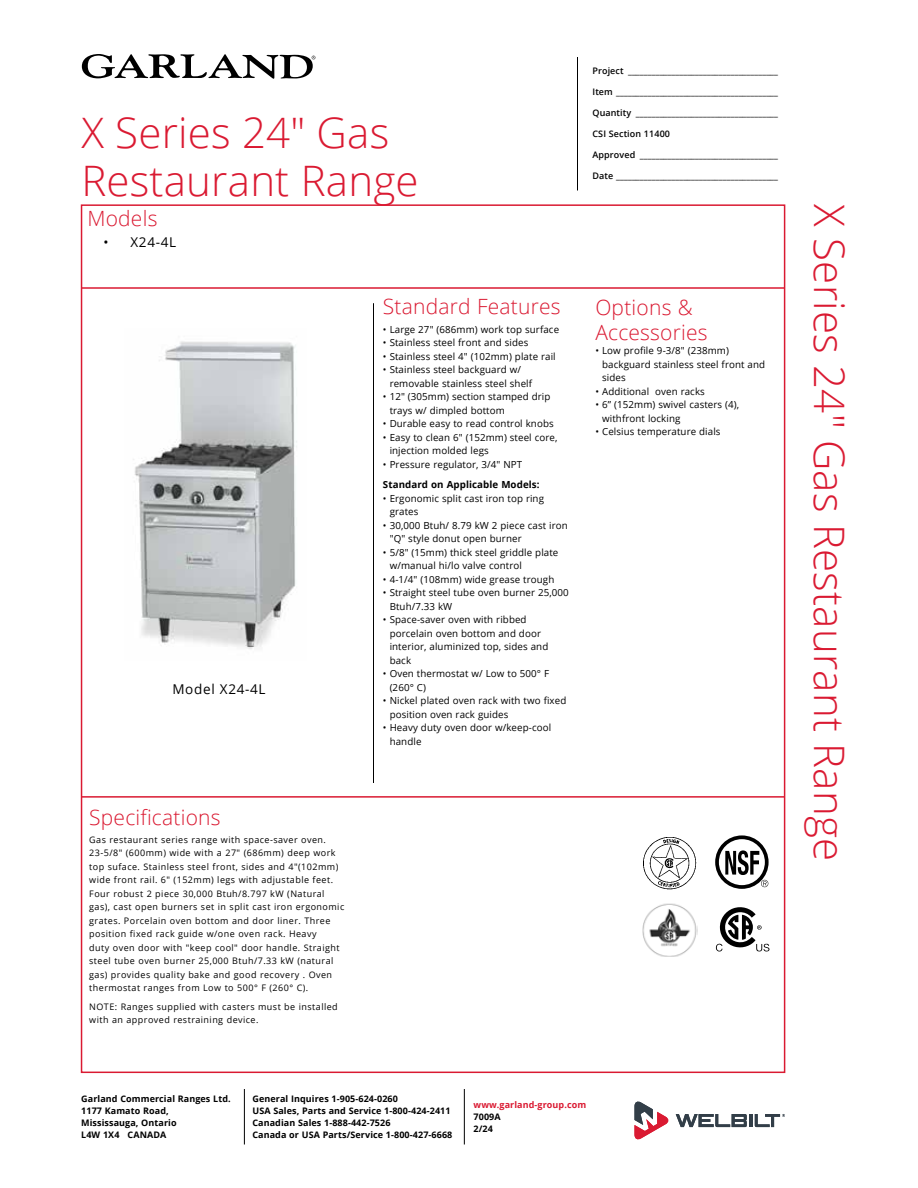
<style>
.page{position:relative;width:918px;height:1188px;background:#fff}
.page>*{position:absolute;margin:0;border:0;box-sizing:border-box;transform-origin:0 0}
.t1{font:300 42px/48px "Open Sans";letter-spacing:.005em;color:#da1a32}
.t2{font:300 21px/25.5px "Open Sans";letter-spacing:.01em;color:#da1a32}
.t3{font:13.5px "Open Sans";letter-spacing:.05em;color:#000}
.t4{font:9.75px/13.5px "Open Sans";letter-spacing:.01em;color:#000}
.t5{font:700 9.75px "Open Sans";letter-spacing:.01em;color:#000}
.t6{font:9px/13.5px "Open Sans";letter-spacing:.05em;color:#000}
.t7{font:600 9px "Open Sans";letter-spacing:.01em;color:#000}
.t8{font:700 9px/12px "Open Sans";letter-spacing:.01em;color:#000}
.t9{font:700 9px "Open Sans";letter-spacing:.01em;color:#da1a32}
</style>
<div class="page">
<hr style="left:577px;top:57px;width:1px;height:133px;background:#000">
<svg style="left:82px;top:54px;width:233px;height:25px"></svg>
<hr style="left:464px;top:1089px;width:1px;height:55px;background:#000">
<hr style="left:244px;top:1089px;width:1px;height:55px;background:#000">
<svg style="left:676px;top:1114px;width:109px;height:13px"></svg>
<svg style="left:634px;top:1102px;width:35px;height:37px"></svg>
<hr style="left:373px;top:303px;width:1px;height:480px;background:#000">
<hr style="left:81px;top:287px;width:703px;height:2px;background:#da1a32">
<hr style="left:82px;top:796px;width:702px;height:2px;background:#da1a32">
<div style="left:715px;top:835px;width:54px;height:54px;border:4px solid #000;border-radius:50%"></div>
<svg style="left:725px;top:850px;width:43px;height:37px"></svg>
<img style="left:643px;top:837px;width:54px;height:53px">
<img style="left:642px;top:903px;width:56px;height:54px">
<svg style="left:716px;top:907px;width:54px;height:45px"></svg>
<img style="left:133px;top:341px;width:164px;height:308px">
<p class="t7" style="left:592px;top:64px;width:187px">Project ______________________________________</p>
<p class="t7" style="left:592px;top:85px;width:187px">Item _________________________________________</p>
<p class="t7" style="left:592px;top:106px;width:187px">Quantity ____________________________________</p>
<p class="t7" style="left:592px;top:127px;width:79px">CSI Section 11400</p>
<p class="t7" style="left:592px;top:148px;width:187px">Approved ___________________________________</p>
<p class="t7" style="left:592px;top:169px;width:187px">Date _________________________________________</p>
<h1 class="t1" style="left:81px;top:107px;width:339px">X Series 24" Gas<br>Restaurant Range</h1>
<h2 class="t2" style="left:87px;top:205px;width:72px">Models</h2>
<h1 class="t1" style="left:854px;top:204px;width:658px;rotate:90deg">X Series 24" Gas Restaurant Range</h1>
<h3 class="t3" style="left:104px;top:233px;width:74px">• X24-4L</h3>
<h2 class="t2" style="left:383px;top:293px;width:179px">Standard Features</h2>
<p class="t4" style="left:383px;top:322px;width:178px">• Large 27" (686mm) work top surface</p>
<p class="t4" style="left:383px;top:336px;width:147px">• Stainless steel front and sides</p>
<p class="t4" style="left:383px;top:349px;width:174px">• Stainless steel 4" (102mm) plate rail</p>
<p class="t4" style="left:390px;top:363px;width:144px;text-indent:-7px">• Stainless steel backguard w/ removable stainless steel shelf</p>
<p class="t4" style="left:390px;top:390px;width:162px;text-indent:-7px">• 12" (305mm) section stamped drip trays w/ dimpled bottom</p>
<p class="t4" style="left:383px;top:417px;width:172px">• Durable easy to read control knobs</p>
<p class="t4" style="left:390px;top:430px;width:169px;text-indent:-7px">• Easy to clean 6" (152mm) steel core, injection molded legs</p>
<p class="t4" style="left:383px;top:457px;width:141px">• Pressure regulator, 3/4" NPT</p>
<p class="t5" style="left:383px;top:478px;width:158px">Standard on Applicable Models:</p>
<p class="t4" style="left:390px;top:491px;width:156px;text-indent:-7px">• Ergonomic split cast iron top ring grates</p>
<p class="t4" style="left:390px;top:518px;width:180px;text-indent:-7px">• 30,000 Btuh/ 8.79 kW 2 piece cast iron "Q" style donut open burner</p>
<p class="t4" style="left:390px;top:545px;width:170px;text-indent:-7px">• 5/8" (15mm) thick steel griddle plate w/manual hi/lo valve control</p>
<p class="t4" style="left:383px;top:572px;width:173px">• 4-1/4" (108mm) wide grease trough</p>
<p class="t4" style="left:390px;top:586px;width:181px;text-indent:-7px">• Straight steel tube oven burner 25,000<br>Btuh/7.33 kW</p>
<p class="t4" style="left:390px;top:613px;width:160px;text-indent:-7px">• Space-saver oven with ribbed porcelain oven bottom and door interior, aluminized top, sides and back</p>
<p class="t4" style="left:390px;top:667px;width:161px;text-indent:-7px">• Oven thermostat w/ Low to 500° F (260° C)</p>
<p class="t4" style="left:390px;top:694px;width:178px;text-indent:-7px">• Nickel plated oven rack with two fixed position oven rack guides</p>
<p class="t4" style="left:390px;top:721px;width:163px;text-indent:-7px">• Heavy duty oven door w/keep-cool handle</p>
<h2 class="t2" style="left:595px;top:294px;width:114px">Options &amp;<br>Accessories</h2>
<p class="t4" style="left:602px;top:344px;width:165px;text-indent:-7px">• Low profile 9-3/8" (238mm) backguard stainless steel front and sides</p>
<p class="t4" style="left:595px;top:384px;width:111px">• Additional oven racks</p>
<p class="t4" style="left:602px;top:398px;width:139px;text-indent:-7px">• 6” (152mm) swivel casters (4), withfront locking</p>
<p class="t4" style="left:595px;top:425px;width:127px">• Celsius temperature dials</p>
<h3 class="t3" style="left:172px;top:680px;width:95px">Model X24-4L</h3>
<h2 class="t2" style="left:89px;top:804px;width:133px">Specifications</h2>
<p class="t6" style="left:89px;top:832px;width:257px">Gas restaurant series range with space-saver oven.<br>23-5/8" (600mm) wide with a 27" (686mm) deep work top suface. Stainless steel front, sides and 4"(102mm) wide front rail. 6" (152mm) legs with adjustable feet.<br>Four robust 2 piece 30,000 Btuh/8.797 kW (Natural gas), cast open burners set in split cast iron ergonomic grates. Porcelain oven bottom and door liner. Three position fixed rack guide w/one oven rack. Heavy<br>duty oven door with "keep cool" door handle. Straight steel tube oven burner 25,000 Btuh/7.33 kW (natural gas) provides quality bake and good recovery . Oven thermostat ranges from Low to 500° F (260° C).</p>
<p class="t6" style="left:89px;top:1000px;width:250px">NOTE: Ranges supplied with casters must be installed with an approved restraining device.</p>
<p class="t8" style="left:81px;top:1092px;width:151px">Garland Commercial Ranges Ltd.<br>1177 Kamato Road,<br>Mississauga, Ontario<br>L4W 1X4 CANADA</p>
<p class="t8" style="left:252px;top:1092px;width:201px">General Inquires 1-905-624-0260<br>USA Sales, Parts and Service 1-800-424-2411<br>Canadian Sales 1-888-442-7526<br>Canada or USA Parts/Service 1-800-427-6668</p>
<p class="t9" style="left:474px;top:1099px;width:114px">www.garland-group.com</p>
<p class="t8" style="left:474px;top:1111px;width:29px">7009A<br>2/24</p>
</div>
